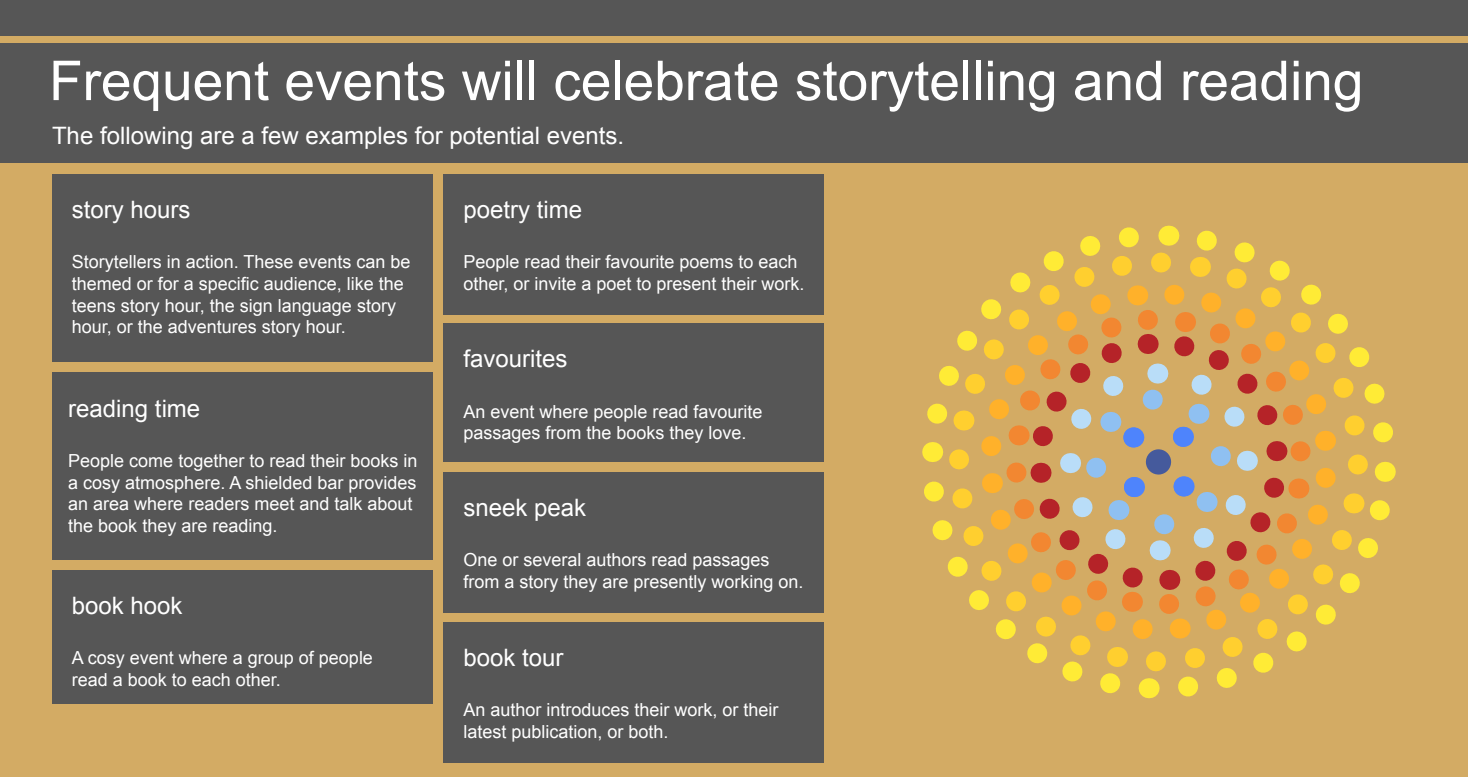
<style>
.page{position:relative;width:1468px;height:777px;background:#d3ab64}
.page>*{position:absolute;margin:0;border:0;box-sizing:border-box;transform-origin:0 0}
.t1{font:55px "Arial";color:#fff}
.t2{font:24px "Arial";color:#fff}
.t3{font:18px/21.6px "Arial";color:#fff}
</style>
<div class="page">
<div style="left:479px;top:135px;width:514px;height:28px;background:#565656"></div>
<div style="left:52px;top:174px;width:381px;height:188px;background:#565656"></div>
<div style="left:0;top:43px;width:1468px;height:119px;background:#565656"></div>
<div style="left:0;top:0;width:1468px;height:35px;background:#565656"></div>
<svg style="left:1378px;top:469px;width:18px;height:52px"></svg>
<svg style="left:1167px;top:225px;width:226px;height:218px"></svg>
<svg style="left:922px;top:403px;width:17px;height:52px"></svg>
<svg style="left:924px;top:481px;width:226px;height:218px"></svg>
<svg style="left:1385px;top:462px;width:1px;height:20px"></svg>
<svg style="left:932px;top:442px;width:1px;height:20px"></svg>
<svg style="left:939px;top:226px;width:439px;height:472px"></svg>
<div style="left:444px;top:174px;width:380px;height:140px;background:#565656"></div>
<div style="left:52px;top:372px;width:381px;height:188px;background:#565656"></div>
<div style="left:444px;top:324px;width:380px;height:138px;background:#565656"></div>
<div style="left:52px;top:570px;width:381px;height:133px;background:#565656"></div>
<div style="left:444px;top:472px;width:380px;height:141px;background:#565656"></div>
<div style="left:444px;top:622px;width:380px;height:141px;background:#565656"></div>
<h1 class="t1" style="left:49px;top:45px;width:1316px">Frequent events will celebrate storytelling and reading</h1>
<h2 class="t2" style="left:52px;top:120px;width:574px">The following are a few examples for potential events.</h2>
<h2 class="t2" style="left:72px;top:194px;width:120px">story hours</h2>
<p class="t3" style="left:72px;top:251px;width:340px">Storytellers in action. These events can be themed or for a specific audience, like the teens story hour, the sign language story hour, or the adventures story hour.</p>
<h2 class="t2" style="left:68px;top:392px;width:134px">reading time</h2>
<p class="t3" style="left:68px;top:450px;width:351px">People come together to read their books in a cosy atmosphere. A shielded bar provides an area where readers meet and talk about the book they are reading.</p>
<h2 class="t2" style="left:72px;top:590px;width:112px">book hook</h2>
<p class="t3" style="left:72px;top:647px;width:303px">A cosy event where a group of people read a book to each other.</p>
<h2 class="t2" style="left:463px;top:194px;width:120px">poetry time</h2>
<p class="t3" style="left:463px;top:251px;width:342px">People read their favourite poems to each other, or invite a poet to present their work.</p>
<h2 class="t2" style="left:463px;top:343px;width:106px">favourites</h2>
<p class="t3" style="left:463px;top:401px;width:301px">An event where people read favourite passages from the books they love.</p>
<h2 class="t2" style="left:463px;top:491px;width:124px">sneek peak</h2>
<p class="t3" style="left:463px;top:549px;width:342px">One or several authors read passages from a story they are presently working on.</p>
<h2 class="t2" style="left:463px;top:642px;width:102px">book tour</h2>
<p class="t3" style="left:463px;top:700px;width:317px">An author introduces their work, or their latest publication, or both.</p>
</div>
